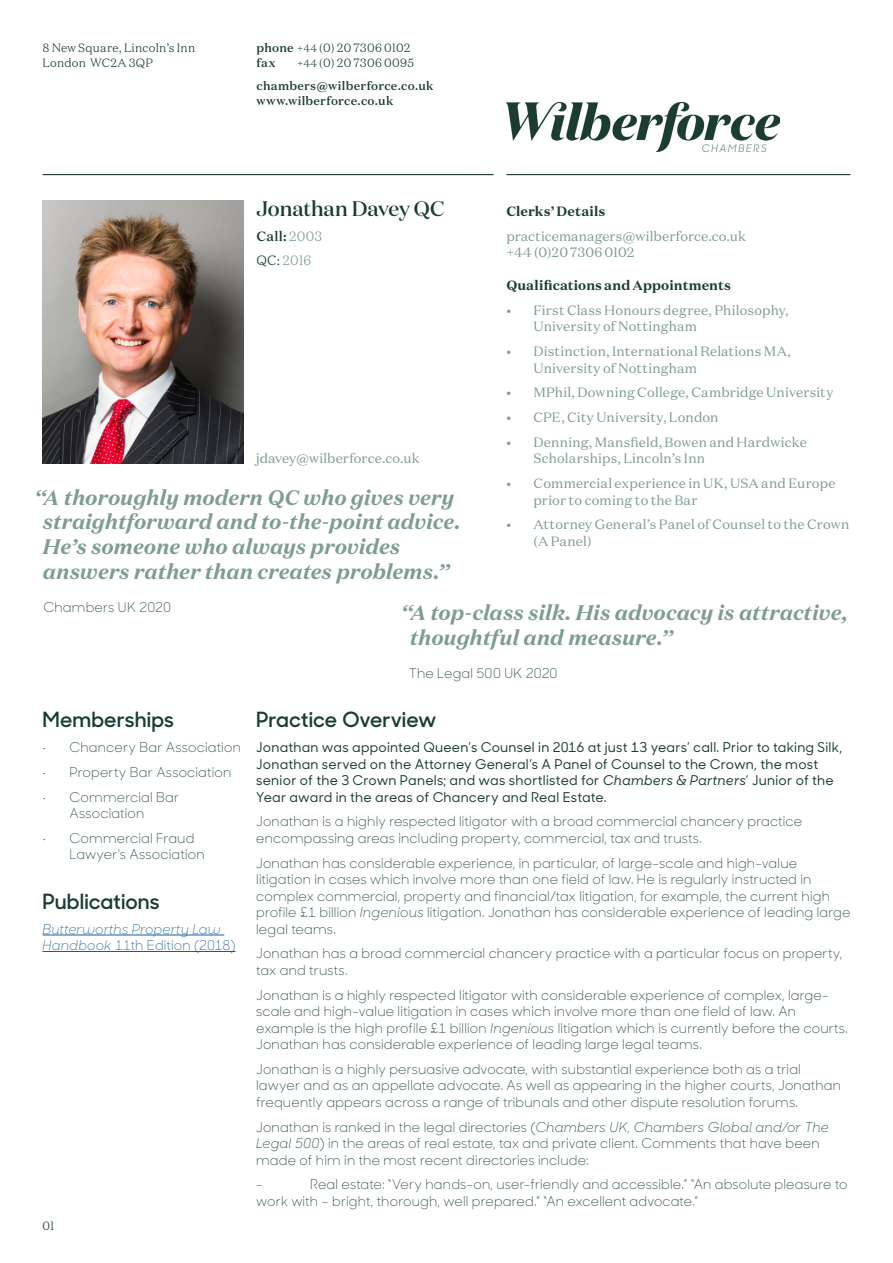
<style>
.page{position:relative;width:893px;height:1263px;background:#fff}
.page>*{position:absolute;margin:0;border:0;box-sizing:border-box;transform-origin:0 0}
.QUOTE{font:italic 700 21px/24.8px "Domaine Text";letter-spacing:-.01em;color:#7f9c92}
.t1{font:600 21px "Sharp Sans No 1";letter-spacing:.005em;color:#193c34}
.NAME{font:500 21px "Domaine Display";letter-spacing:-.005em;color:#193c34}
.BODY{font:300 13.5px/16.5px "Sharp Sans No 1";letter-spacing:.015em;color:#193c34}
.t2{font:13.5px/16.5px "Domaine Text";letter-spacing:.01em;color:#7f9c92}
.BODY-2{font:500 13.5px/16.5px "Sharp Sans No 1";letter-spacing:.015em;color:#193c34}
.BODY_GREEN{font:italic 300 13.5px/16.5px "Sharp Sans No 1";letter-spacing:.01em;color:#175d9e}
.QUOTE-2{font:300 13.5px "Sharp Sans No 1";letter-spacing:.015em;color:#193c34}
.QUALS{font:700 13.5px "Domaine Text";letter-spacing:.005em;color:#193c34}
.CLERKS{font:700 13.5px "Domaine Text";letter-spacing:.005em;color:#193c34}
.t3{font:500 13.5px "Domaine Text";color:#193c34}
.t4{font:300 13.5px "Domaine Text";letter-spacing:.005em;color:#7f9c92}
.t5{font:500 12px/23.5px "Domaine Text";letter-spacing:.025em;color:#193c34}
.t6{font:300 12px/15px "Domaine Text";letter-spacing:.015em;color:#193c34}
.s1{font-weight:500}
.s2{font-size:10.5px}
.s3{font-weight:300;font-size:10.5px}
.s4{font-weight:300}
.s5{font-weight:300;color:#7f9c92}
.s6{color:#193c34}
.s7{font-style:normal}
.s8{font-style:italic}
</style>
<div class="page">
<img style="left:506px;top:103px;width:273px;height:49px">
<hr style="left:506px;top:174px;width:344px;height:1px;background:#193c34">
<hr style="left:43px;top:174px;width:451px;height:1px;background:#193c34">
<hr style="left:43px;top:935px;width:181px;height:1px;background:#175d9e">
<hr style="left:43px;top:951px;width:193px;height:1px;background:#175d9e">
<img style="left:43px;top:201px;width:201px;height:262px">
<p class="t6" style="left:43px;top:40px;width:154px">8 New Square, Lincoln’s Inn<br>London WC2A 3QP</p>
<p class="t6" style="left:257px;top:40px;width:155px"><span class="s1">phone</span> <span class="s2">+44</span> (0) 20 7306 0102 <span class="s1">fax</span></p>
<p class="t5" style="left:257px;top:51px;width:178px;text-indent:40px"><span class="s3">+44</span> <span class="s4">(0) 20 7306 0095 </span>chambers@wilberforce.co.uk</p>
<p class="t5" style="left:257px;top:89px;width:138px">www.wilberforce.co.uk</p>
<p class="NAME" style="left:256px;top:195px;width:189px">Jonathan Davey QC</p>
<p class="t3" style="left:256px;top:227px;width:67px">Call: <span class="s5">2003</span></p>
<p class="t4" style="left:256px;top:252px;width:56px"><span class="s6">QC:</span> 2016</p>
<p class="CLERKS" style="left:506px;top:202px;width:101px">Clerks’ Details</p>
<p class="t2" style="left:506px;top:227px;width:241px">practicemanagers@wilberforce.co.uk +44 (0)20 7306 0102</p>
<p class="QUALS" style="left:506px;top:276px;width:226px">Qualifications and Appointments</p>
<p class="t2" style="left:533px;top:302px;width:257px;text-indent:-27px">• First Class Honours degree, Philosophy,<br>University of Nottingham</p>
<p class="t2" style="left:533px;top:343px;width:259px;text-indent:-27px">• Distinction, International Relations MA,<br>University of Nottingham</p>
<p class="t2" style="left:506px;top:384px;width:328px">• MPhil, Downing College, Cambridge University</p>
<p class="t2" style="left:506px;top:409px;width:214px">• CPE, City University, London</p>
<p class="t2" style="left:533px;top:434px;width:275px;text-indent:-27px">• Denning, Mansfield, Bowen and Hardwicke<br>Scholarships, Lincoln’s Inn</p>
<p class="t2" style="left:533px;top:475px;width:304px;text-indent:-27px">• Commercial experience in UK, USA and Europe prior to coming to the Bar</p>
<p class="t2" style="left:533px;top:516px;width:318px;text-indent:-27px">• Attorney General’s Panel of Counsel to the Crown (A Panel)</p>
<p class="t2" style="left:256px;top:450px;width:165px">jdavey@wilberforce.co.uk</p>
<p class="QUOTE" style="left:43px;top:485px;width:419px;text-indent:-8px">“A thoroughly modern QC who gives very straightforward and to-the-point advice.<br>He’s someone who always provides answers rather than creates problems.”</p>
<p class="QUOTE-2" style="left:44px;top:597px;width:129px">Chambers UK 2020</p>
<p class="QUOTE" style="left:410px;top:600px;width:439px;text-indent:-9px">“A top-class silk. His advocacy is attractive, thoughtful and measure.”</p>
<p class="QUOTE-2" style="left:409px;top:663px;width:150px">The Legal 500 UK 2020</p>
<p class="t1" style="left:43px;top:704px;width:133px">Memberships</p>
<p class="BODY" style="left:43px;top:738px;width:200px">• Chancery Bar Association</p>
<p class="BODY" style="left:43px;top:763px;width:190px">• Property Bar Association</p>
<p class="BODY" style="left:43px;top:788px;width:138px;text-align:center">• Commercial Bar<br>Association</p>
<p class="BODY" style="left:70px;top:829px;width:137px;text-indent:-27px">• Commercial Fraud<br>Lawyer’s Association</p>
<p class="t1" style="left:43px;top:886px;width:119px">Publications</p>
<p class="BODY_GREEN" style="left:43px;top:921px;width:194px">Butterworths Property Law<br>Handbook <span class="s7">11th Edition (2018)</span></p>
<p class="t6" style="left:43px;top:1218px;width:13px">01</p>
<p class="t1" style="left:256px;top:704px;width:182px">Practice Overview</p>
<p class="BODY-2" style="left:256px;top:738px;width:587px">Jonathan was appointed Queen’s Counsel in 2016 at just 13 years’ call. Prior to taking Silk, Jonathan served on the Attorney General’s A Panel of Counsel to the Crown, the most senior of the 3 Crown Panels; and was shortlisted for <span class="s8">Chambers &amp; Partners</span>’ Junior of the Year award in the areas of Chancery and Real Estate.</p>
<p class="BODY" style="left:256px;top:813px;width:547px">Jonathan is a highly respected litigator with a broad commercial chancery practice encompassing areas including property, commercial, tax and trusts.</p>
<p class="BODY" style="left:256px;top:854px;width:596px">Jonathan has considerable experience, in particular, of large-scale and high-value litigation in cases which involve more than one field of law. He is regularly instructed in complex commercial, property and financial/tax litigation, for example, the current high profile £1 billion <span class="s8">Ingenious</span> litigation. Jonathan has considerable experience of leading large legal teams.</p>
<p class="BODY" style="left:256px;top:945px;width:587px">Jonathan has a broad commercial chancery practice with a particular focus on property, tax and trusts.</p>
<p class="BODY" style="left:256px;top:986px;width:593px">Jonathan is a highly respected litigator with considerable experience of complex, large&shy;scale and high-value litigation in cases which involve more than one field of law. An example is the high profile £1 billion <span class="s8">Ingenious</span> litigation which is currently before the courts.<br>Jonathan has considerable experience of leading large legal teams.</p>
<p class="BODY" style="left:256px;top:1060px;width:586px">Jonathan is a highly persuasive advocate, with substantial experience both as a trial lawyer and as an appellate advocate. As well as appearing in the higher courts, Jonathan frequently appears across a range of tribunals and other dispute resolution forums.</p>
<p class="BODY" style="left:256px;top:1118px;width:574px">Jonathan is ranked in the legal directories (<span class="s8">Chambers UK, Chambers Global and/or The<br>Legal 500</span>) in the areas of real estate, tax and private client. Comments that have been made of him in the most recent directories include:</p>
<p class="BODY" style="left:256px;top:1176px;width:8px">-</p>
<p class="BODY" style="left:256px;top:1176px;width:593px;text-indent:54px">Real estate: “Very hands-on, user-friendly and accessible.” “An absolute pleasure to work with – bright, thorough, well prepared.” “An excellent advocate.”</p>
</div>
